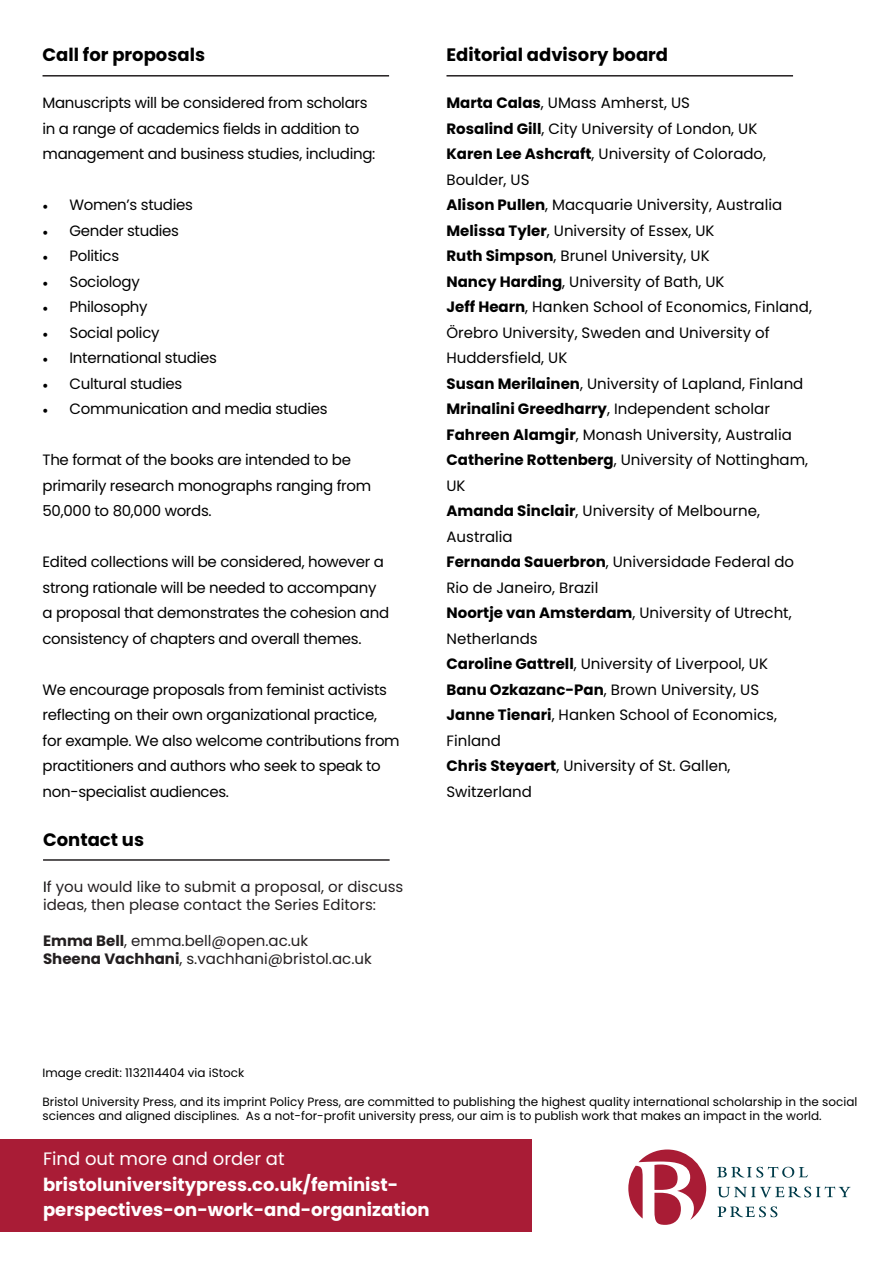
<style>
.page{position:relative;width:893px;height:1263px;background:#fff}
.page>*{position:absolute;margin:0;border:0;box-sizing:border-box;transform-origin:0 0}
.Find_out_more{font:700 18px/25.5px "Poppins";color:#fff}
.t1{font:700 18px "Poppins";color:#000}
.Find_out_more-2{font:18px "Poppins";color:#fff}
.t2{font:15px/25.5px "Poppins";color:#000}
.t3{font:15px/25.5px "Poppins";letter-spacing:-.02em;color:#000}
.t4{font:15px/18px "Poppins";color:#231f20}
.Small_Print{font:12px/14.4px "Poppins";color:#000}
.s1{font-family:"Minion Pro"}
.s2{color:#000}
.s3{font-weight:700}
</style>
<div class="page">
<div style="left:0;top:1138px;width:531px;height:93px;background:#a91c36"></div>
<svg style="left:628px;top:1149px;width:78px;height:76px"></svg>
<svg style="left:717px;top:1167px;width:91px;height:10px"></svg>
<svg style="left:717px;top:1186px;width:133px;height:11px"></svg>
<svg style="left:717px;top:1206px;width:60px;height:11px"></svg>
<hr style="left:446px;top:75px;width:347px;height:2px;background:#231f20">
<hr style="left:43px;top:75px;width:346px;height:2px;background:#231f20">
<hr style="left:43px;top:859px;width:347px;height:2px;background:#231f20">
<p class="t1" style="left:43px;top:45px;width:164px">Call for proposals</p>
<p class="t3" style="left:43px;top:90px;width:334px">Manuscripts will be considered from scholars in a range of academics fields in addition to management and business studies, including:</p>
<p class="t3" style="left:43px;top:192px;width:152px"><span class="s1">•</span> Women’s studies</p>
<p class="t3" style="left:43px;top:218px;width:138px"><span class="s1">•</span> Gender studies</p>
<p class="t3" style="left:43px;top:243px;width:78px"><span class="s1">•</span> Politics</p>
<p class="t3" style="left:43px;top:269px;width:99px"><span class="s1">•</span> Sociology</p>
<p class="t3" style="left:43px;top:294px;width:107px"><span class="s1">•</span> Philosophy</p>
<p class="t3" style="left:43px;top:320px;width:119px"><span class="s1">•</span> Social policy</p>
<p class="t3" style="left:43px;top:345px;width:176px"><span class="s1">•</span> International studies</p>
<p class="t3" style="left:43px;top:371px;width:141px"><span class="s1">•</span> Cultural studies</p>
<p class="t3" style="left:43px;top:396px;width:287px"><span class="s1">•</span> Communication and media studies</p>
<p class="t3" style="left:43px;top:447px;width:330px">The format of the books are intended to be primarily research monographs ranging from<br>50,000 to 80,000 words.</p>
<p class="t3" style="left:43px;top:549px;width:348px">Edited collections will be considered, however a strong rationale will be needed to accompany a proposal that demonstrates the cohesion and consistency of chapters and overall themes.</p>
<p class="t3" style="left:43px;top:677px;width:359px">We encourage proposals from feminist activists reflecting on their own organizational practice, for example. We also welcome contributions from practitioners and authors who seek to speak to non-specialist audiences.</p>
<p class="t1" style="left:43px;top:829px;width:103px">Contact us</p>
<p class="t4" style="left:43px;top:878px;width:362px"><span class="s2">I</span>f you would like to submit a proposal, or discuss ideas, then please contact the Series Editors:</p>
<p class="t4" style="left:43px;top:932px;width:267px"><span class="s3">Emma Bell</span>, emma.bell@open.ac.uk</p>
<p class="t4" style="left:43px;top:950px;width:330px"><span class="s3">Sheena Vachhani</span>, s.vachhani@bristol.ac.uk</p>
<p class="Small_Print" style="left:43px;top:1065px;width:203px">Image credit: 1132114404 via iStock</p>
<p class="t1" style="left:446px;top:45px;width:223px">Editorial advisory board</p>
<p class="t2" style="left:446px;top:90px;width:245px"><span class="s3">Marta Calas</span>, UMass Amherst, US</p>
<p class="t2" style="left:446px;top:116px;width:312px"><span class="s3">Rosalind Gill</span>, City University of London, UK</p>
<p class="t2" style="left:446px;top:141px;width:321px"><span class="s3">Karen Lee Ashcraft</span>, University of Colorado,<br>Boulder, US</p>
<p class="t2" style="left:446px;top:192px;width:337px"><span class="s3">Alison Pullen</span>, Macquarie University, Australia<br><span class="s3">Melissa Tyler</span>, University of Essex, UK</p>
<p class="t2" style="left:446px;top:243px;width:265px"><span class="s3">Ruth Simpson</span>, Brunel University, UK</p>
<p class="t2" style="left:446px;top:269px;width:279px"><span class="s3">Nancy Harding</span>, University of Bath, UK</p>
<p class="t2" style="left:446px;top:294px;width:367px"><span class="s3">Jeff Hearn</span>, Hanken School of Economics, Finland,<br>Örebro University, Sweden and University of<br>Huddersfield, UK</p>
<p class="t2" style="left:446px;top:371px;width:358px"><span class="s3">Susan Merilainen</span>, University of Lapland, Finland</p>
<p class="t2" style="left:446px;top:396px;width:347px"><span class="s3">Mrinalini Greedharry</span>, Independent scholar<br><span class="s3">Fahreen Alamgir</span>, Monash University, Australia</p>
<p class="t2" style="left:446px;top:447px;width:363px"><span class="s3">Catherine Rottenberg</span>, University of Nottingham,<br>UK</p>
<p class="t2" style="left:446px;top:498px;width:315px"><span class="s3">Amanda Sinclair</span>, University of Melbourne,<br>Australia</p>
<p class="t2" style="left:446px;top:549px;width:349px"><span class="s3">Fernanda Sauerbron</span>, Universidade Federal do<br>Rio de Janeiro, Brazil</p>
<p class="t2" style="left:446px;top:600px;width:347px"><span class="s3">Noortje van Amsterdam</span>, University of Utrecht,<br>Netherlands</p>
<p class="t2" style="left:446px;top:651px;width:323px"><span class="s3">Caroline Gattrell</span>, University of Liverpool, UK<br><span class="s3">Banu Ozkazanc-Pan</span>, Brown University, US</p>
<p class="t2" style="left:446px;top:702px;width:332px"><span class="s3">Janne Tienari</span>, Hanken School of Economics,<br>Finland</p>
<p class="t2" style="left:446px;top:753px;width:286px"><span class="s3">Chris Steyaert</span>, University of St. Gallen,<br>Switzerland</p>
<p class="Small_Print" style="left:43px;top:1094px;width:816px">Bristol University Press, and its imprint Policy Press, are committed to publishing the highest quality international scholarship in the social sciences and aligned disciplines. As a not-for-profit university press, our aim is to publish work that makes an impact in the world.</p>
<p class="Find_out_more-2" style="left:43px;top:1148px;width:243px">Find out more and order at</p>
<p class="Find_out_more" style="left:43px;top:1172px;width:388px">bristoluniversitypress.co.uk/feminist&shy;perspectives-on-work-and-organization</p>
</div>
